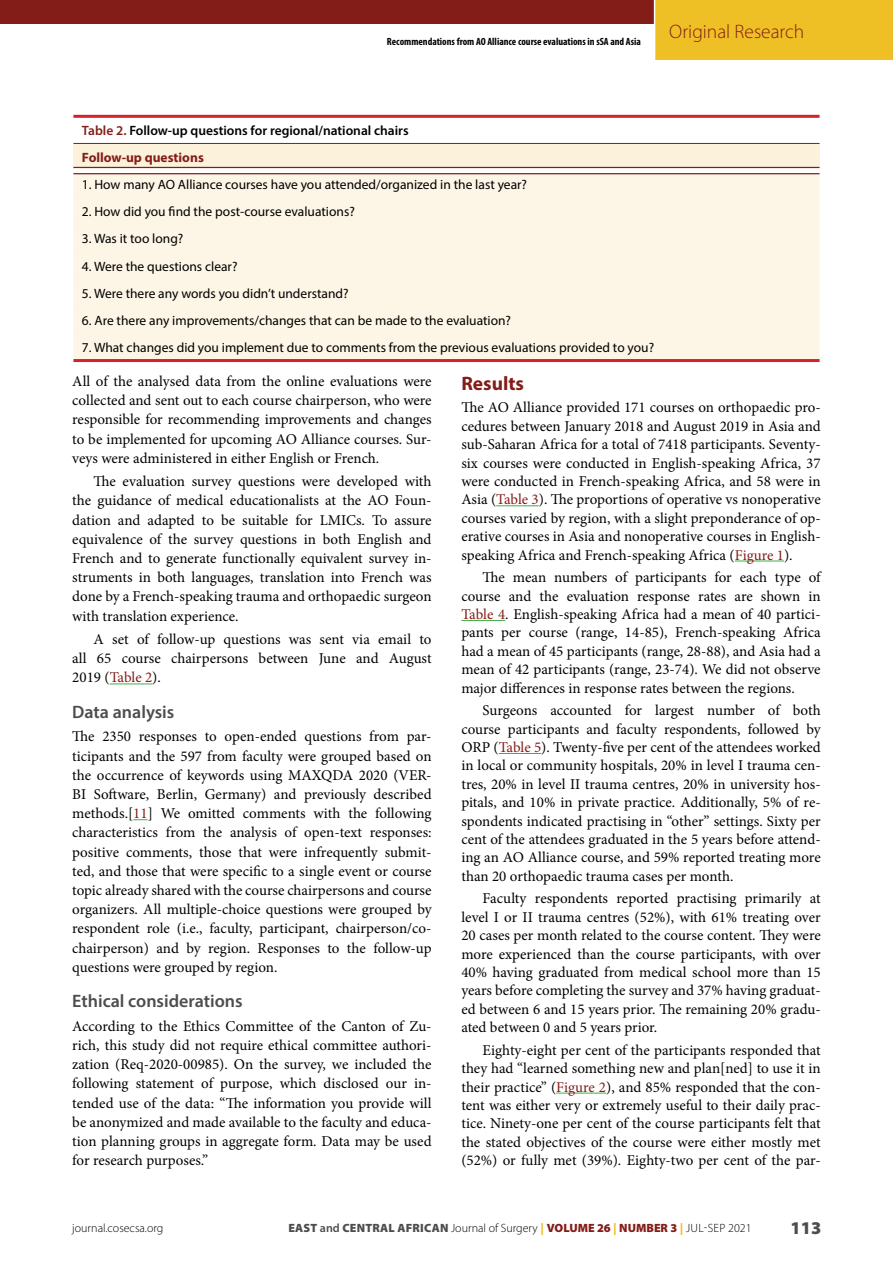
<style>
.page{position:relative;width:893px;height:1263px;background:#fff}
.page>*{position:absolute;margin:0;border:0;box-sizing:border-box;transform-origin:0 0}
.t1{font:300 19.5px "Myriad Pro";color:#831d18}
.ECAJS_Heading_1{font:700 19.5px "Myriad Pro";color:#831d18}
.ECAJS_Heading_2{font:600 18px "Myriad Pro";color:#4d4d4f}
.t2{font:900 18px "Myriad Pro";color:#4d4d4f}
.ECAJS_Body_Text_Inde{font:15px/18.5px "Minion Pro";color:#000;text-align:justify}
.ECAJS_Body_Text{font:15px/19.2px "Minion Pro";color:#000;text-align:justify}
.ECAJS_Table_Text{font:13.5px "Myriad Pro";color:#000}
.ECAJS_Table_Figure_T{font:600 13.5px "Myriad Pro";color:#000}
.ECAJS_Table_Header_R{font:700 13.5px "Myriad Pro";color:#831d18}
.t3{font:300 12px "Myriad Pro";color:#000}
.t4{font:700 condensed 10.5px "Myriad Pro";color:#000}
.s1{color:#831d18}
.s2{font-weight:900;color:#4d4d4f}
.s3{font-weight:600;color:#4d4d4f}
.s4{font-weight:900;color:#efc026}
.s5{font-weight:900;color:#831d18}
</style>
<div class="page">
<div style="left:655px;top:0;width:238px;height:60px;background:#efc026"></div>
<div style="left:0;top:0;width:654px;height:23px;background:#831d18"></div>
<hr style="left:110px;top:683px;width:42px;height:1px;background:#41ad49">
<svg style="left:133px;top:819px;width:15px;height:1px"></svg>
<hr style="left:496px;top:505px;width:43px;height:1px;background:#41ad49">
<hr style="left:735px;top:561px;width:49px;height:1px;background:#41ad49">
<hr style="left:461px;top:620px;width:44px;height:1px;background:#41ad49">
<hr style="left:499px;top:753px;width:42px;height:1px;background:#41ad49">
<hr style="left:556px;top:1093px;width:50px;height:1px;background:#41ad49">
<div style="left:73px;top:143px;width:746px;height:28px;background:#fcf1db"></div>
<div style="left:73px;top:174px;width:746px;height:185px;background:#fdf5e5"></div>
<svg style="left:73px;top:168px;width:746px;height:3px;fill:#fff"></svg>
<hr style="left:73px;top:196px;width:746px;height:3px;background:#fdf5e5">
<hr style="left:73px;top:223px;width:746px;height:3px;background:#fdf5e5">
<hr style="left:73px;top:250px;width:746px;height:3px;background:#fdf5e5">
<hr style="left:73px;top:278px;width:746px;height:3px;background:#fdf5e5">
<hr style="left:73px;top:305px;width:746px;height:3px;background:#fdf5e5">
<hr style="left:73px;top:332px;width:746px;height:3px;background:#fdf5e5">
<hr style="left:73px;top:359px;width:746px;height:3px;background:#d2232a">
<hr style="left:73px;top:167px;width:746px;height:1px;background:#831d18">
<hr style="left:73px;top:173px;width:746px;height:1px;background:#831d18">
<hr style="left:73px;top:115px;width:746px;height:3px;background:#d2232a">
<hr style="left:73px;top:143px;width:746px;height:1px;background:#831d18">
<p class="t4" style="left:387px;top:35px;width:256px">Recommendations from AO Alliance course evaluations in sSA and Asia</p>
<h1 class="t1" style="left:669px;top:20px;width:136px">Original Research</h1>
<p class="ECAJS_Table_Figure_T" style="left:82px;top:122px;width:328px"><span class="s1">Table 2.</span> Follow-up questions for regional/national chairs</p>
<p class="ECAJS_Table_Header_R" style="left:82px;top:149px;width:123px">Follow-up questions</p>
<p class="ECAJS_Table_Text" style="left:82px;top:176px;width:447px">1. How many AO Alliance courses have you attended/organized in the last year?</p>
<p class="ECAJS_Table_Text" style="left:82px;top:203px;width:274px">2. How did you find the post-course evaluations?</p>
<p class="ECAJS_Table_Text" style="left:82px;top:231px;width:103px">3. Was it too long?</p>
<p class="ECAJS_Table_Text" style="left:82px;top:258px;width:157px">4. Were the questions clear?</p>
<p class="ECAJS_Table_Text" style="left:82px;top:285px;width:268px">5. Were there any words you didn’t understand?</p>
<p class="ECAJS_Table_Text" style="left:82px;top:312px;width:431px">6. Are there any improvements/changes that can be made to the evaluation?</p>
<p class="ECAJS_Table_Text" style="left:82px;top:339px;width:574px">7. What changes did you implement due to comments from the previous evaluations provided to you?</p>
<p class="ECAJS_Body_Text" style="left:72px;top:372px;width:361px">All of the analysed data from the online evaluations were collected and sent out to each course chairperson, who were responsible for recommending improvements and changes to be implemented for upcoming AO Alliance courses. Sur&shy;veys were administered in either English or French.</p>
<p class="ECAJS_Body_Text_Inde" style="left:72px;top:472px;width:361px;line-height:19.2px;text-indent:21px">The evaluation survey questions were developed with the guidance of medical educationalists at the AO Foun&shy;dation and adapted to be suitable for LMICs. To assure equivalence of the survey questions in both English and French and to generate functionally equivalent survey in&shy;struments in both languages, translation into French was done by a French-speaking trauma and orthopaedic surgeon with translation experience.</p>
<p class="ECAJS_Body_Text_Inde" style="left:72px;top:630px;width:361px;line-height:19.2px;text-indent:21px">A set of follow-up questions was sent via email to all 65 course chairpersons between June and August 2019 (<span class="s1">Table 2</span>).</p>
<p class="ECAJS_Heading_2" style="left:72px;top:700px;width:104px">Data analysis</p>
<p class="ECAJS_Body_Text" style="left:72px;top:727px;width:361px">The 2350 responses to open-ended questions from par&shy;ticipants and the 597 from faculty were grouped based on the occurrence of keywords using MAXQDA 2020 (VER-BI Software, Berlin, Germany) and previously described methods.[<span class="s1">11</span>] We omitted comments with the following characteristics from the analysis of open-text responses: positive comments, those that were infrequently submit&shy;ted, and those that were specific to a single event or course topic already shared with the course chairpersons and course organizers. All multiple-choice questions were grouped by respondent role (i.e., faculty, participant, chairperson/co&shy;chairperson) and by region. Responses to the follow-up questions were grouped by region.</p>
<p class="ECAJS_Heading_2" style="left:72px;top:990px;width:172px">Ethical considerations</p>
<p class="ECAJS_Body_Text" style="left:72px;top:1016px;width:361px">According to the Ethics Committee of the Canton of Zu&shy;rich, this study did not require ethical committee authori&shy;zation (Req-2020-00985). On the survey, we included the following statement of purpose, which disclosed our in&shy;tended use of the data: “The information you provide will be anonymized and made available to the faculty and educa&shy;tion planning groups in aggregate form. Data may be used for research purposes.”</p>
<p class="ECAJS_Heading_1" style="left:461px;top:370px;width:64px">Results</p>
<p class="ECAJS_Body_Text" style="left:461px;top:398px;width:361px;line-height:18.5px">The AO Alliance provided 171 courses on orthopaedic pro&shy;cedures between January 2018 and August 2019 in Asia and sub-Saharan Africa for a total of 7418 participants. Seventy&shy;six courses were conducted in English-speaking Africa, 37 were conducted in French-speaking Africa, and 58 were in Asia (<span class="s1">Table 3</span>). The proportions of operative vs nonoperative courses varied by region, with a slight preponderance of op&shy;erative courses in Asia and nonoperative courses in English&shy;speaking Africa and French-speaking Africa (<span class="s1">Figure 1</span>).</p>
<p class="ECAJS_Body_Text_Inde" style="left:461px;top:568px;width:361px;text-indent:21px">The mean numbers of participants for each type of course and the evaluation response rates are shown in <span class="s1">Table 4</span>. English-speaking Africa had a mean of 40 partici&shy;pants per course (range, 14-85), French-speaking Africa had a mean of 45 participants (range, 28-88), and Asia had a mean of 42 participants (range, 23-74). We did not observe major differences in response rates between the regions.</p>
<p class="ECAJS_Body_Text_Inde" style="left:461px;top:701px;width:361px;text-indent:21px">Surgeons accounted for largest number of both course participants and faculty respondents, followed by ORP (<span class="s1">Table 5</span>). Twenty-five per cent of the attendees worked in local or community hospitals, 20% in level I trauma cen&shy;tres, 20% in level II trauma centres, 20% in university hos&shy;pitals, and 10% in private practice. Additionally, 5% of re&shy;spondents indicated practising in “other” settings. Sixty per cent of the attendees graduated in the 5 years before attend&shy;ing an AO Alliance course, and 59% reported treating more than 20 orthopaedic trauma cases per month.</p>
<p class="ECAJS_Body_Text_Inde" style="left:461px;top:889px;width:361px;text-indent:21px">Faculty respondents reported practising primarily at level I or II trauma centres (52%), with 61% treating over 20 cases per month related to the course content. They were more experienced than the course participants, with over 40% having graduated from medical school more than 15 years before completing the survey and 37% having graduat&shy;ed between 6 and 15 years prior. The remaining 20% gradu&shy;ated between 0 and 5 years prior.</p>
<p class="ECAJS_Body_Text_Inde" style="left:461px;top:1041px;width:361px;text-indent:21px">Eighty-eight per cent of the participants responded that they had “learned something new and plan[ned] to use it in their practice” (<span class="s1">Figure 2</span>), and 85% responded that the con&shy;tent was either very or extremely useful to their daily prac&shy;tice. Ninety-one per cent of the course participants felt that the stated objectives of the course were either mostly met (52%) or fully met (39%). Eighty-two per cent of the par-</p>
<p class="t3" style="left:72px;top:1221px;width:93px">journal.cosecsa.org</p>
<p class="t3" style="left:288px;top:1221px;width:465px"><span class="s2">EAST</span> <span class="s3">and</span> <span class="s2">CENTRAL AFRICAN</span> Journal of Surgery <span class="s4">|</span> <span class="s5">VOLUME 26</span> <span class="s4">|</span> <span class="s5">NUMBER 3</span> <span class="s4">|</span> JUL-SEP 2021</p>
<p class="t2" style="left:790px;top:1216px;width:32px">113</p>
</div>
